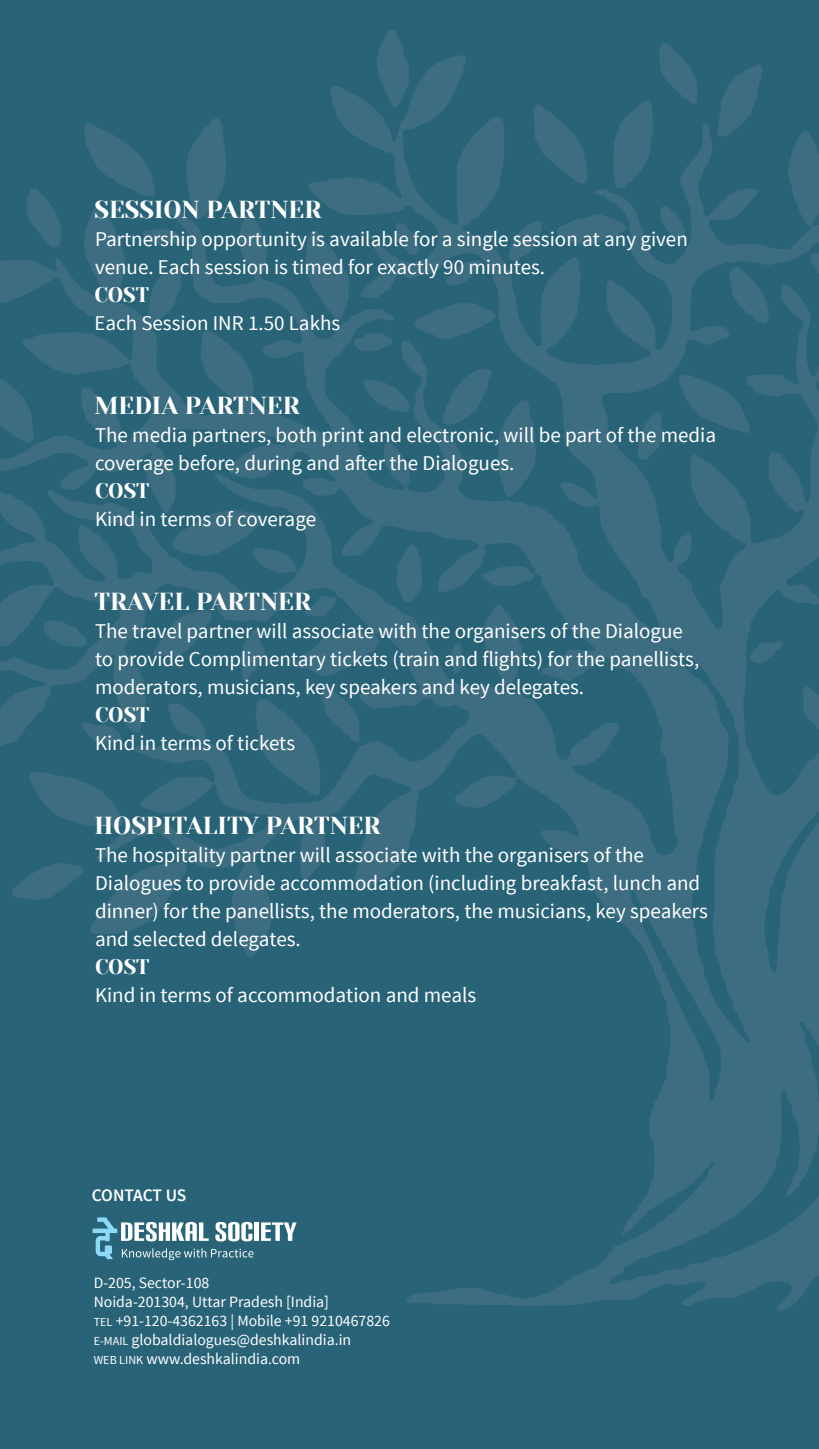
<style>
.page{position:relative;width:819px;height:1449px;background:#286378}
.page>*{position:absolute;margin:0;border:0;box-sizing:border-box;transform-origin:0 0}
.t1{font:24.5px "Yeseva One";color:#fff}
.t2{font:21px/28px "Source Sans Pro";color:#fff}
.t3{font:21px "Yeseva One";color:#fff}
.t4{font:600 17.5px "Source Sans Pro";letter-spacing:-.01em;color:#fff}
.t5{font:15.75px/18.9px "Source Sans Pro";color:#fff}
.s1{font-size:12.25px}
</style>
<div class="page">
<img style="left:0;top:30px;width:819px;height:1281px">
<div style="left:254px;top:1222px;width:5px;height:19px;background:#fff"></div>
<svg style="left:261px;top:1222px;width:36px;height:19px"></svg>
<svg style="left:93px;top:1217px;width:161px;height:43px"></svg>
<p class="t1" style="left:94px;top:195px;width:229px">SESSION PARTNER</p>
<p class="t2" style="left:95px;top:225px;width:594px">Partnership opportunity is available for a single session at any given venue. Each session is timed for exactly 90 minutes.</p>
<p class="t3" style="left:94px;top:282px;width:15px">COST</p>
<p class="t2" style="left:94px;top:309px;width:247px">Each Session INR 1.50 Lakhs</p>
<p class="t1" style="left:94px;top:391px;width:207px">MEDIA PARTNER</p>
<p class="t2" style="left:95px;top:421px;width:623px">The media partners, both print and electronic, will be part of the media coverage before, during and after the Dialogues.</p>
<p class="t3" style="left:95px;top:478px;width:12px">COST</p>
<p class="t2" style="left:95px;top:505px;width:223px">Kind in terms of coverage</p>
<p class="t1" style="left:94px;top:587px;width:218px">TRAVEL PARTNER</p>
<p class="t2" style="left:95px;top:617px;width:606px">The travel partner will associate with the organisers of the Dialogue to provide Complimentary tickets (train and flights) for the panellists, moderators, musicians, key speakers and key delegates.</p>
<p class="t3" style="left:95px;top:702px;width:12px">COST</p>
<p class="t2" style="left:95px;top:729px;width:202px">Kind in terms of tickets</p>
<p class="t1" style="left:94px;top:811px;width:288px">HOSPITALITY PARTNER</p>
<p class="t2" style="left:95px;top:841px;width:614px">The hospitality partner will associate with the organisers of the Dialogues to provide accommodation (including breakfast, lunch and dinner) for the panellists, the moderators, the musicians, key speakers and selected delegates.</p>
<p class="t3" style="left:95px;top:954px;width:12px">COST</p>
<p class="t2" style="left:95px;top:981px;width:383px">Kind in terms of accommodation and meals</p>
<p class="t4" style="left:92px;top:1184px;width:96px">CONTACT US</p>
<p class="t5" style="left:94px;top:1274px;width:298px">D-205, Sector-108<br>Noida-201304, Uttar Pradesh [I ndia]<br><span class="s1">TeL</span> +91-120-4362163 | Mobile +91 9210467826<br><span class="s1">E-mail</span> globaldialogues@deshkalindia.in<br><span class="s1">Web Link</span> www.deshkalindia.com</p>
</div>
